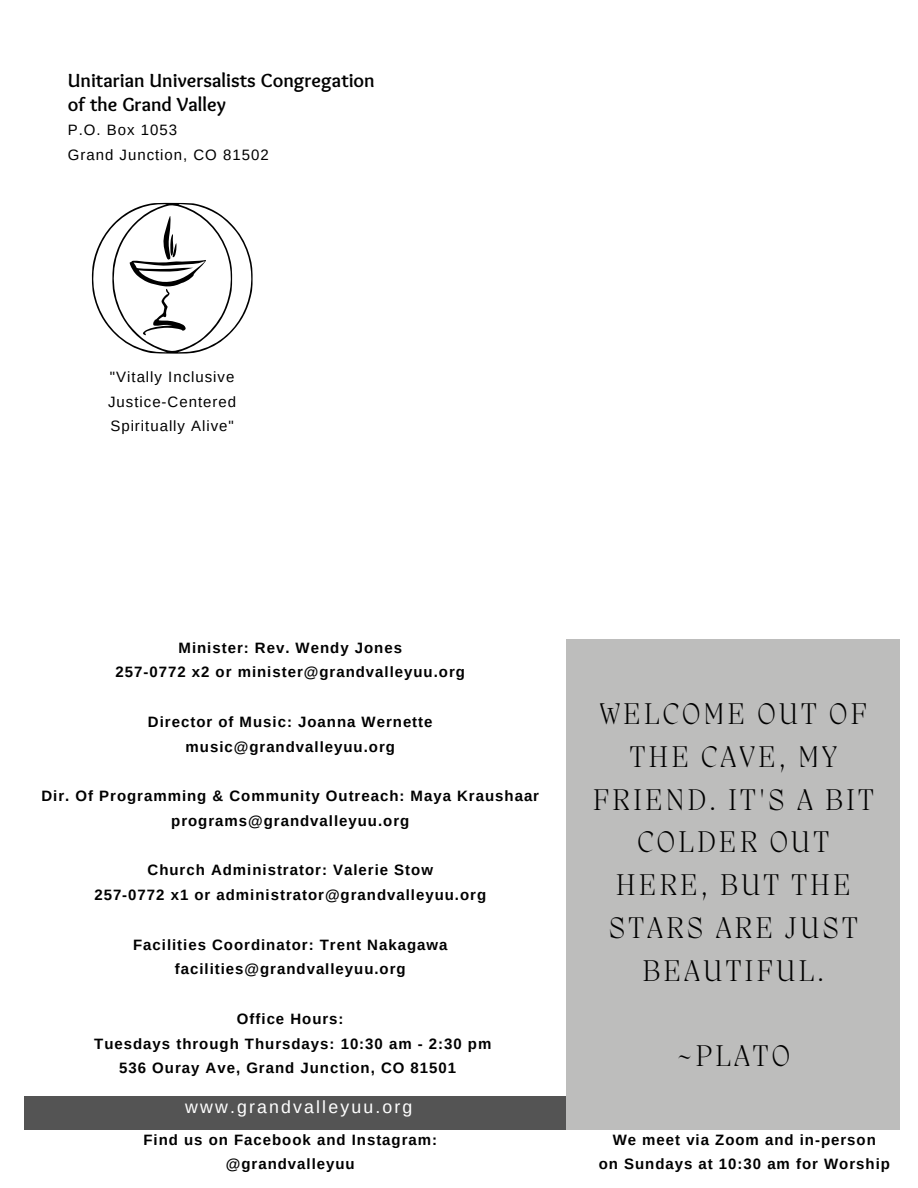
<style>
.page{position:relative;width:918px;height:1188px;background:#fff}
.page>*{position:absolute;margin:0;border:0;box-sizing:border-box;transform-origin:0 0}
.t1{font:200 30.75px/42.8px "Migra";letter-spacing:.1em;color:#000;text-align:center}
.t2{font:700 19.8px "Sukar";color:#000}
.t3{font:17.7px "Arimo";letter-spacing:.12em;color:#fff}
.t4{font:700 15px "Arimo";letter-spacing:.065em;color:#000}
.t5{font:15px "Arimo";letter-spacing:.065em;color:#000}
</style>
<div class="page">
<div style="left:24px;top:1096px;width:549px;height:34px;background:#545454"></div>
<div style="left:567px;top:639px;width:333px;height:491px;background:#bdbdbc"></div>
<svg style="left:92px;top:203px;width:161px;height:151px"></svg>
<p class="t2" style="left:68px;top:69px;width:308px">Unitarian Universalists Congregation</p>
<p class="t2" style="left:68px;top:93px;width:160px">of the Grand Valley</p>
<p class="t5" style="left:68px;top:122px;width:111px">P.O. Box 1053</p>
<p class="t5" style="left:68px;top:146px;width:202px">Grand Junction, CO 81502</p>
<p class="t5" style="left:110px;top:368px;width:126px">"Vitally Inclusive</p>
<p class="t5" style="left:108px;top:393px;width:129px">Justice-Centered</p>
<p class="t5" style="left:110px;top:418px;width:125px">Spiritually Alive"</p>
<p class="t4" style="left:179px;top:639px;width:225px">Minister: Rev. Wendy Jones</p>
<p class="t4" style="left:116px;top:664px;width:351px">257-0772 x2 or minister@grandvalleyuu.org</p>
<p class="t4" style="left:148px;top:713px;width:286px">Director of Music: Joanna Wernette</p>
<p class="t4" style="left:186px;top:738px;width:211px">music@grandvalleyuu.org</p>
<p class="t4" style="left:41px;top:788px;width:499px">Dir. Of Programming &amp; Community Outreach: Maya Kraushaar</p>
<p class="t4" style="left:171px;top:812px;width:240px">programs@grandvalleyuu.org</p>
<p class="t4" style="left:148px;top:862px;width:287px">Church Administrator: Valerie Stow</p>
<p class="t4" style="left:94px;top:887px;width:393px">257-0772 x1 or administrator@grandvalleyuu.org</p>
<p class="t4" style="left:133px;top:936px;width:316px">Facilities Coordinator: Trent Nakagawa</p>
<p class="t4" style="left:175px;top:961px;width:232px">facilities@grandvalleyuu.org</p>
<p class="t4" style="left:237px;top:1010px;width:108px">Office Hours:</p>
<p class="t4" style="left:94px;top:1035px;width:399px">Tuesdays through Thursdays: 10:30 am - 2:30 pm</p>
<p class="t4" style="left:119px;top:1060px;width:339px">536 Ouray Ave, Grand Junction, CO 81501</p>
<p class="t3" style="left:185px;top:1097px;width:229px">www.grandvalleyuu.org</p>
<p class="t4" style="left:143px;top:1131px;width:295px">Find us on Facebook and Instagram:</p>
<p class="t4" style="left:226px;top:1156px;width:130px">@grandvalleyuu</p>
<p class="t1" style="left:593px;top:695px;width:283px">WELCOME OUT OF<br>THE CAVE, MY<br>FRIEND. IT'S A BIT<br>COLDER OUT<br>HERE, BUT THE<br>STARS ARE JUST<br>BEAUTIFUL.</p>
<p class="t1" style="left:677px;top:1037px;width:115px">~PLATO</p>
<p class="t4" style="left:613px;top:1131px;width:265px">We meet via Zoom and in-person</p>
<p class="t4" style="left:599px;top:1156px;width:293px">on Sundays at 10:30 am for Worship</p>
</div>
